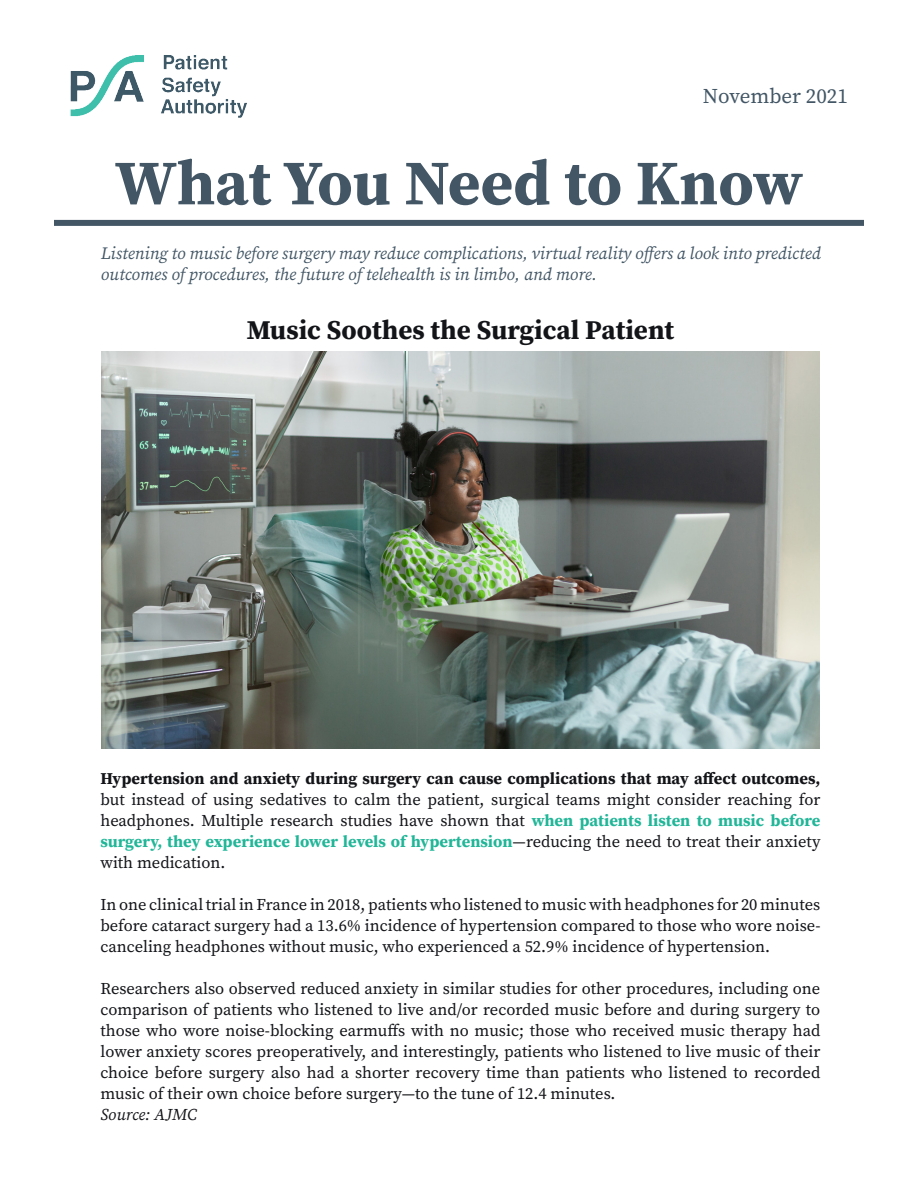
<style>
.page{position:relative;width:918px;height:1188px;background:#fff}
.page>*{position:absolute;margin:0;border:0;box-sizing:border-box;transform-origin:0 0}
.t1{font:700 63px "Source Serif Pro";color:#425665}
.t2{font:700 27px "Source Serif Pro";color:#131418}
.t3{font:21px "Source Serif Pro";color:#425665}
.t4{font:italic 17.25px/20.7px "Source Serif Pro";color:#425665}
.t5{font:16.5px/21px "Source Serif Pro";color:#131418;text-align:justify}
.t6{font:700 16.5px "Source Serif Pro";color:#131418}
.t7{font:italic 16.5px "Source Serif Pro";letter-spacing:-.005em;color:#131418}
.s1{font-weight:700;color:#22b698}
</style>
<div class="page">
<img style="left:70px;top:55px;width:177px;height:63px">
<div style="left:54px;top:220px;width:810px;height:6px;background:#425665"></div>
<img style="left:102px;top:352px;width:717px;height:396px">
<p class="t3" style="left:703px;top:82px;width:147px">November 2021</p>
<h1 class="t1" style="left:115px;top:140px;width:690px">What You Need to Know</h1>
<p class="t4" style="left:101px;top:243px;width:721px">Listening to music before surgery may reduce complications, virtual reality offers a look into predicted outcomes of procedures, the future of telehealth is in limbo, and more.</p>
<h2 class="t2" style="left:247px;top:312px;width:429px">Music Soothes the Surgical Patient</h2>
<p class="t6" style="left:100px;top:767px;width:722px">Hypertension and anxiety during surgery can cause complications that may affect outcomes,</p>
<p class="t5" style="left:100px;top:789px;width:722px">but instead of using sedatives to calm the patient, surgical teams might consider reaching for headphones. Multiple research studies have shown that <span class="s1">when patients listen to music before surgery, they experience lower levels of hypertension</span>—reducing the need to treat their anxiety with medication.</p>
<p class="t5" style="left:100px;top:894px;width:722px">In one clinical trial in France in 2018, patients who listened to music with headphones for 20 minutes before cataract surgery had a 13.6% incidence of hypertension compared to those who wore noise&shy;canceling headphones without music, who experienced a 52.9% incidence of hypertension.</p>
<p class="t5" style="left:100px;top:978px;width:722px">Researchers also observed reduced anxiety in similar studies for other procedures, including one comparison of patients who listened to live and/or recorded music before and during surgery to those who wore noise-blocking earmuffs with no music; those who received music therapy had lower anxiety scores preoperatively, and interestingly, patients who listened to live music of their choice before surgery also had a shorter recovery time than patients who listened to recorded music of their own choice before surgery—to the tune of 12.4 minutes.</p>
<p class="t7" style="left:100px;top:1103px;width:98px">Source: AJMC</p>
</div>
